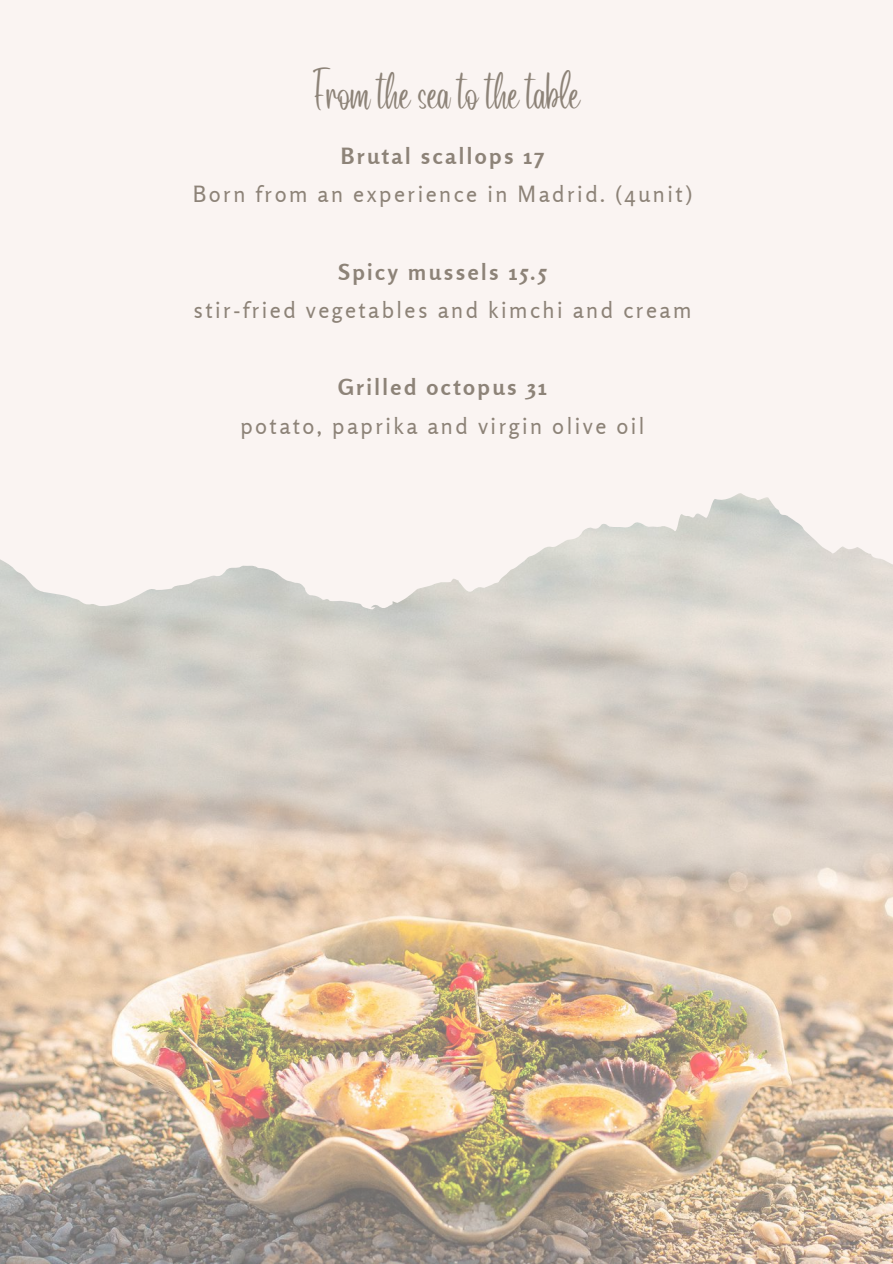
<style>
.page{position:relative;width:893px;height:1264px;background:#fff}
.page>*{position:absolute;margin:0;border:0;box-sizing:border-box;transform-origin:0 0}
.t1{font:32.55px "Lovely";color:#8d8378}
.t2{font:22.2px "Rosario";letter-spacing:.11em;color:#8d8378}
.t3{font:700 22.2px "Rosario";letter-spacing:.11em;color:#8d8378}
</style>
<div class="page">
<div style="left:0;top:0;width:892px;height:1263px;background:#faf4f2"></div>
<img style="left:0;top:502px;width:892px;height:761px">
<h1 class="t1" style="left:313px;top:54px;width:269px">From the sea to the table</h1>
<p class="t3" style="left:341px;top:142px;width:205px">Brutal scallops 17</p>
<p class="t2" style="left:193px;top:180px;width:501px">Born from an experience in Madrid. (4unit)</p>
<p class="t3" style="left:338px;top:258px;width:209px">Spicy mussels 15.5</p>
<p class="t2" style="left:193px;top:296px;width:499px">stir-fried vegetables and kimchi and cream</p>
<p class="t3" style="left:338px;top:374px;width:210px">Grilled octopus 31</p>
<p class="t2" style="left:240px;top:412px;width:405px">potato, paprika and virgin olive oil</p>
</div>
